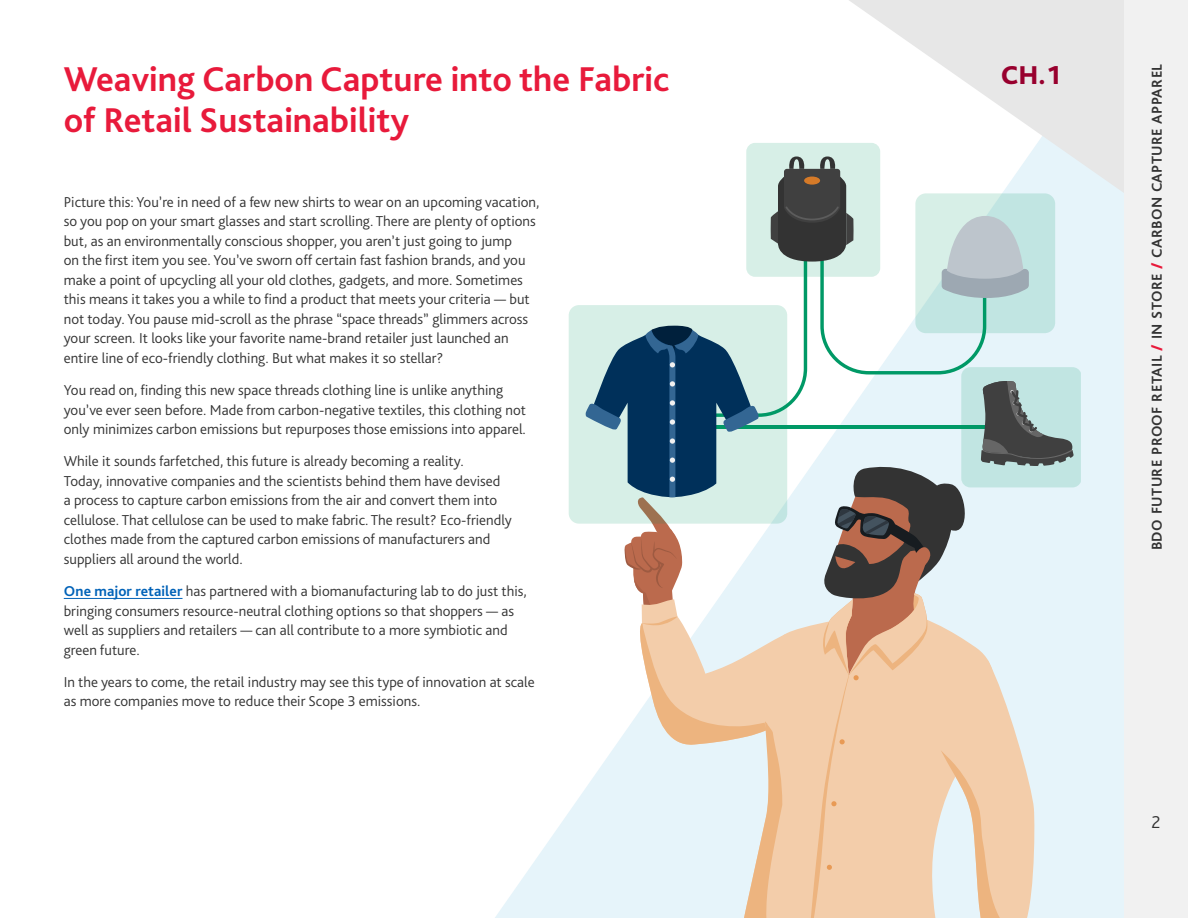
<style>
.page{position:relative;width:1188px;height:918px;background:#fff}
.page>*{position:absolute;margin:0;border:0;box-sizing:border-box;transform-origin:0 0}
.t1{font:700 36px "Bliss Pro";color:#e81a3b}
.t2{font:800 27px "Bliss Pro";color:#98002e}
.t3{font:300 18px "Bliss Pro";color:#333}
.t4{font:300 15px/19.5px "Bliss Pro";color:#333}
.t5{font:700 15px "Bliss Pro";letter-spacing:.025em;color:#333}
.s1{font-weight:700;color:#0062b8}
.s2{font-weight:800;color:#e81a3b}
</style>
<div class="page">
<svg style="left:495px;top:143px;width:629px;height:775px"></svg>
<svg style="left:849px;top:0;width:275px;height:193px;fill:#e7e7e7"></svg>
<div style="left:746px;top:143px;width:134px;height:134px;background:#d7efe7;border-radius:9px"></div>
<div style="left:569px;top:305px;width:218px;height:219px;background:#d7efe7;border-radius:10px"></div>
<svg style="left:585px;top:156px;width:496px;height:762px"></svg>
<hr style="left:64px;top:598px;width:119px;height:1px;background:#0062b8">
<div style="left:1124px;top:0;width:64px;height:918px;background:#f1f1f1"></div>
<h1 class="t1" style="left:64px;top:57px;width:607px">Weaving Carbon Capture into the Fabric</h1>
<h2 class="t2" style="left:1001px;top:59px;width:61px">CH. 1</h2>
<h1 class="t1" style="left:64px;top:97px;width:347px">of Retail Sustainability</h1>
<p class="t4" style="left:64px;top:192px;width:477px">Picture this: You’re in need of a few new shirts to wear on an upcoming vacation, so you pop on your smart glasses and start scrolling. There are plenty of options but, as an environmentally conscious shopper, you aren’t just going to jump<br>on the first item you see. You’ve sworn off certain fast fashion brands, and you make a point of upcycling all your old clothes, gadgets, and more. Sometimes this means it takes you a while to find a product that meets your criteria — but not today. You pause mid-scroll as the phrase “space threads” glimmers across your screen. It looks like your favorite name-brand retailer just launched an entire line of eco-friendly clothing. But what makes it so stellar?</p>
<p class="t4" style="left:64px;top:380px;width:464px">You read on, finding this new space threads clothing line is unlike anything you’ve ever seen before. Made from carbon-negative textiles, this clothing not only minimizes carbon emissions but repurposes those emissions into apparel.</p>
<p class="t4" style="left:64px;top:451px;width:450px">While it sounds farfetched, this future is already becoming a reality.<br>Today, innovative companies and the scientists behind them have devised<br>a process to capture carbon emissions from the air and convert them into cellulose. That cellulose can be used to make fabric. The result? Eco-friendly clothes made from the captured carbon emissions of manufacturers and suppliers all around the world.</p>
<p class="t4" style="left:64px;top:581px;width:465px"><span class="s1">One major retailer</span> has partnered with a biomanufacturing lab to do just this, bringing consumers resource-neutral clothing options so that shoppers — as well as suppliers and retailers — can all contribute to a more symbiotic and green future.</p>
<p class="t4" style="left:64px;top:672px;width:472px">In the years to come, the retail industry may see this type of innovation at scale as more companies move to reduce their Scope 3 emissions.</p>
<p class="t5" style="left:1148px;top:550px;width:488px;rotate:-90deg">BDO FUTURE PROOF RETAIL <span class="s2">/</span> IN STORE <span class="s2">/</span> CARBON CAPTURE APPAREL</p>
<p class="t3" style="left:1152px;top:811px;width:11px">2</p>
</div>
